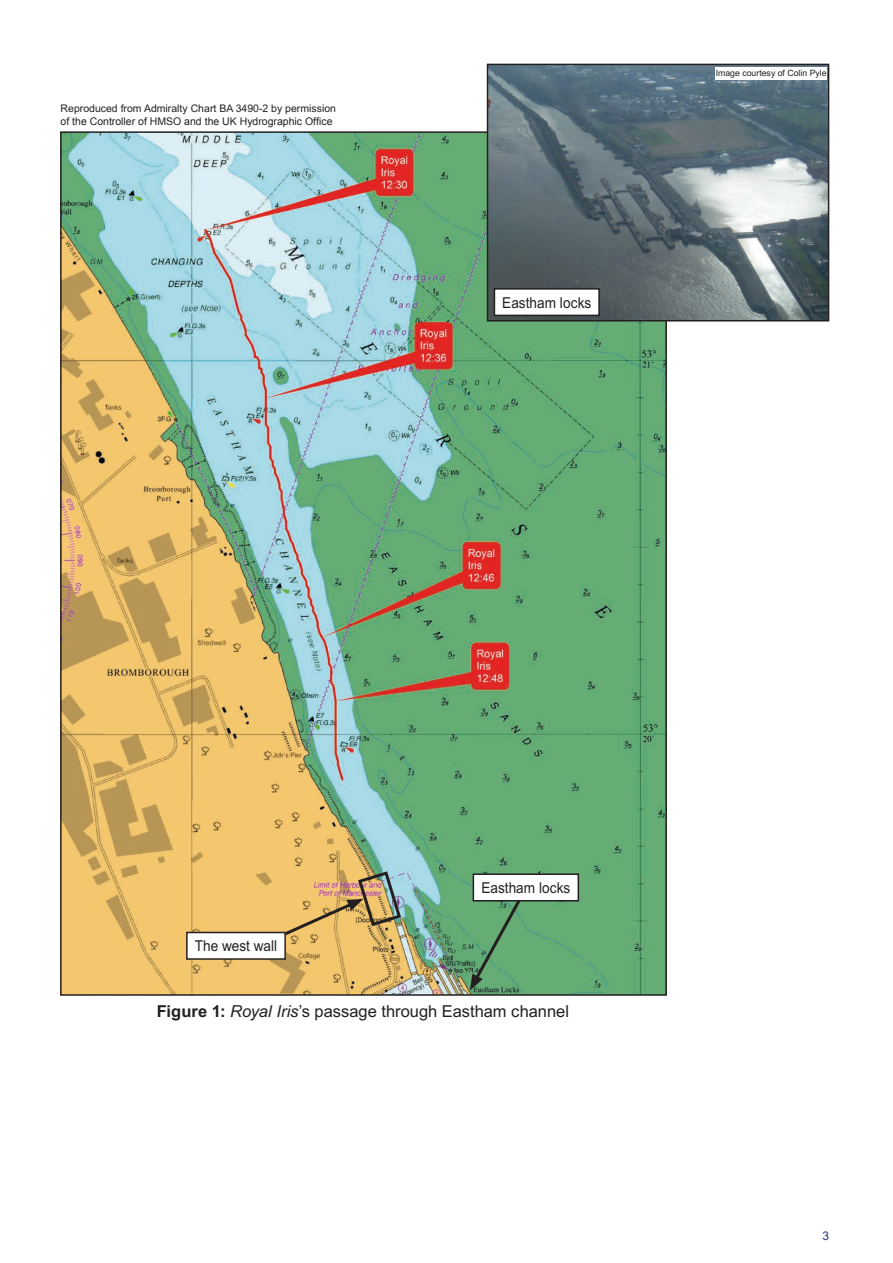
<style>
.page{position:relative;width:893px;height:1263px;background:#fff}
.page>*{position:absolute;margin:0;border:0;box-sizing:border-box;transform-origin:0 0}
.Figure_Caption{font:16.5px "Arial MT2";color:#231f20}
.Label{font:15px "Arial MT2";color:#231f20;scale:.91 1}
._8_0_Page_numbers{font:12px "Arial MT2";color:#24326f}
.Courtesy_text{font:10.5px/12.6px "Arial MT2";color:#231f20}
.t1{font:8.7px "Arial MT2";color:#231f20}
.s1{font-family:"Arial"}
.s2{font-family:"Arial Bold MT2"}
.s3{font-family:"Arial";font-style:italic}
</style>
<div class="page">
<img style="left:63px;top:134px;width:601px;height:859px">
<img style="left:257px;top:869px;width:146px;height:79px">
<img style="left:490px;top:67px;width:336px;height:251px">
<div style="left:487px;top:64px;width:342px;height:257px;border:2px solid #231f20"></div>
<div style="left:494px;top:289px;width:105px;height:26px;background:#fff"></div>
<div style="left:494px;top:288px;width:106px;height:28px;border:2px solid #231f20"></div>
<div style="left:716px;top:67px;width:111px;height:12px;background:#fff"></div>
<div style="left:187px;top:932px;width:98px;height:27px;background:#fff"></div>
<div style="left:186px;top:932px;width:100px;height:28px;border:2px solid #231f20"></div>
<svg style="left:470px;top:890px;width:56px;height:100px;background:#5d9f6c"></svg>
<div style="left:473px;top:874px;width:105px;height:27px;background:#fff"></div>
<div style="left:473px;top:873px;width:106px;height:28px;border:2px solid #231f20"></div>
<p class="Courtesy_text" style="left:61px;top:102px;width:277px">Reproduced from Admiralty Chart BA 3490-2 by permission <span class="s1">of the Controller of HMSO and the UK Hydrographic Office</span></p>
<p class="Label" style="left:502px;top:292px;width:99px">Eastham locks</p>
<p class="t1" style="left:716px;top:67px;width:112px">Image courtesy of Colin Pyle</p>
<p class="Label" style="left:195px;top:936px;width:92px">The west wall</p>
<p class="Label" style="left:481px;top:878px;width:99px">Eastham locks</p>
<p class="Figure_Caption" style="left:157px;top:1000px;width:414px"><span class="s2">Figure 1:</span> <span class="s3">Royal Iris</span>’s passage through Eastham channel</p>
<p class="_8_0_Page_numbers" style="left:822px;top:1228px;width:8px">3</p>
</div>
